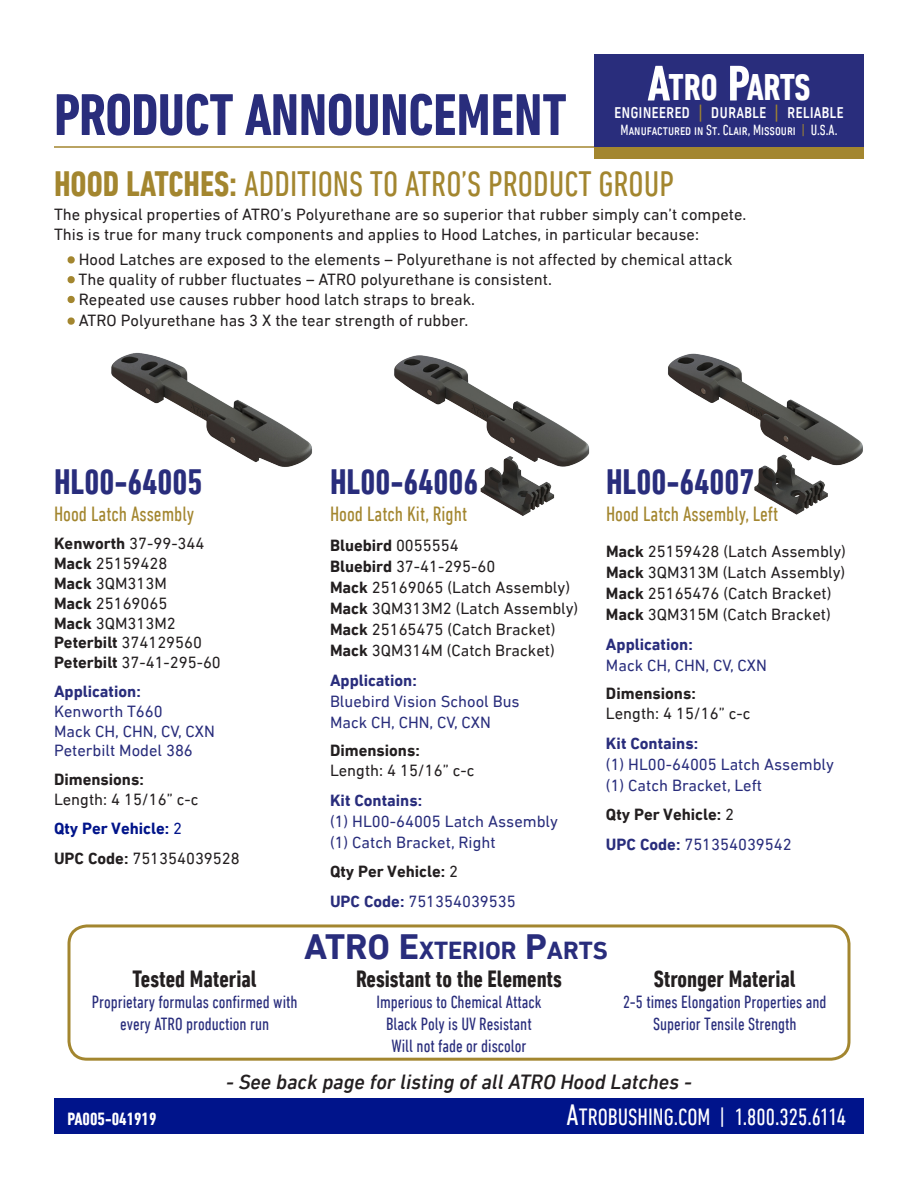
<style>
.page{position:relative;width:918px;height:1188px;background:#fff}
.page>*{position:absolute;margin:0;border:0;box-sizing:border-box;transform-origin:0 0}
.t1{font:700 condensed 60px "DIN Next LT Pro";letter-spacing:-.005em;color:#292d7c}
.t2{font:700 condensed 37.8px "DIN Next LT Pro";letter-spacing:-.005em;color:#fff}
.t3{font:condensed 36px "DIN Next LT Pro";color:#a3862f}
.t4{font:700 condensed 36px "DIN Next LT Pro";color:#292d7c}
.t5{font:700 25.2px "DIN Next LT Pro";color:#292d7c}
.t6{font:700 condensed 24px "DIN Next LT Pro";color:#231f20}
.t7{font:condensed 24px "DIN Next LT Pro";color:#fff}
.t8{font:condensed 21px "DIN Next LT Pro";color:#a3862f}
.t9{font:italic 500 21px "DIN Next LT Pro";color:#231f20}
.t10{font:condensed 21px "DIN Next LT Pro";color:#fff}
.t11{font:condensed 18px/21.6px "DIN Next LT Pro";color:#292d7c;text-align:center}
.t12{font:700 condensed 18px "DIN Next LT Pro";color:#fff}
.t13{font:16.5px "DIN Next LT Pro";color:#231f20}
.t14{font:16.5px "DIN Next LT Pro";color:#292d7c}
.t15{font:700 16.5px "DIN Next LT Pro";color:#231f20}
.t16{font:700 16.5px "DIN Next LT Pro";color:#292d7c}
.t17{font:700 16.5px "DIN Next LT Pro";color:#00148a}
.t18{font:condensed 15px "DIN Next LT Pro";color:#fff}
.s1{font-size:51px}
.s2{color:#a3862f}
.s3{font-weight:700}
.s4{font-weight:400}
.s5{font-size:36px}
.s6{font-size:30px}
</style>
<div class="page">
<div style="left:54px;top:1098px;width:810px;height:36px;background:#00148b"></div>
<hr style="left:54px;top:146px;width:810px;height:2px;background:#a3862f">
<div style="left:594px;top:54px;width:270px;height:93px;background:#292d7c"></div>
<div style="left:594px;top:147px;width:270px;height:12px;background:#a3862f"></div>
<svg style="left:67px;top:256px;width:8px;height:8px"></svg>
<svg style="left:67px;top:276px;width:8px;height:8px"></svg>
<svg style="left:67px;top:295px;width:8px;height:9px"></svg>
<svg style="left:67px;top:317px;width:8px;height:8px"></svg>
<div style="left:68px;top:924px;width:782px;height:137px;border:3px solid #a3862f;border-radius:18px"></div>
<img style="left:111px;top:352px;width:201px;height:115px">
<img style="left:394px;top:355px;width:196px;height:161px">
<img style="left:668px;top:353px;width:195px;height:162px">
<p class="t1" style="left:54px;top:81px;width:514px">PRODUCT ANNOUNCEMENT</p>
<p class="t2" style="left:647px;top:66px;width:165px"><span class="s1">A</span>TRO <span class="s1">P</span>ARTS</p>
<p class="t10" style="left:614px;top:100px;width:231px">engineered <span class="s2">|</span> durable <span class="s2">|</span> reliable</p>
<p class="t18" style="left:621px;top:121px;width:218px">Manufactured in St. Clair, Missouri <span class="s2">|</span> U.S.A.</p>
<p class="t3" style="left:54px;top:163px;width:622px"><span class="s3">HOOD LATCHES:</span> ADDITIONS TO ATRO’S PRODUCT GROUP</p>
<p class="t13" style="left:54px;top:205px;width:694px">The physical properties of ATRO’s Polyurethane are so superior that rubber simply can’t compete.</p>
<p class="t13" style="left:54px;top:225px;width:647px">This is true for many truck components and applies to Hood Latches, in particular because:</p>
<p class="t13" style="left:68px;top:250px;width:667px"><span class="s2">•</span> Hood Latches are exposed to the elements – Polyurethane is not affected by chemical attack</p>
<p class="t13" style="left:68px;top:270px;width:486px"><span class="s2">•</span> The quality of rubber fluctuates – ATRO polyurethane is consistent.</p>
<p class="t13" style="left:68px;top:289px;width:409px"><span class="s2">•</span> Repeated use causes rubber hood latch straps to break.</p>
<p class="t13" style="left:68px;top:311px;width:402px"><span class="s2">•</span> ATRO Polyurethane has 3 X the tear strength of rubber.</p>
<p class="t4" style="left:54px;top:461px;width:150px">HL00-64005</p>
<p class="t8" style="left:54px;top:502px;width:142px">Hood Latch Assembly</p>
<p class="t13" style="left:54px;top:534px;width:152px"><span class="s3">Kenworth</span> 37-99-344</p>
<p class="t13" style="left:54px;top:554px;width:115px"><span class="s3">Mack</span> 25159428</p>
<p class="t13" style="left:54px;top:574px;width:114px"><span class="s3">Mack</span> 3QM313M</p>
<p class="t13" style="left:54px;top:594px;width:115px"><span class="s3">Mack</span> 25169065</p>
<p class="t13" style="left:54px;top:613px;width:123px"><span class="s3">Mack</span> 3QM313M2</p>
<p class="t15" style="left:54px;top:633px;width:150px">Peterbilt <span class="s4">374129560</span></p>
<p class="t13" style="left:54px;top:653px;width:168px"><span class="s3">Peterbilt</span> 37-41-295-60</p>
<p class="t16" style="left:54px;top:682px;width:88px">Application:</p>
<p class="t14" style="left:54px;top:702px;width:110px">Kenworth T660</p>
<p class="t14" style="left:54px;top:721px;width:162px">Mack CH, CHN, CV, CXN</p>
<p class="t14" style="left:54px;top:741px;width:140px">Peterbilt Model 386</p>
<p class="t15" style="left:54px;top:770px;width:91px">Dimensions:</p>
<p class="t13" style="left:54px;top:790px;width:146px">Length: 4 15/16” c-c</p>
<p class="t17" style="left:54px;top:818px;width:130px">Qty Per Vehicle: <span class="s4">2</span></p>
<p class="t13" style="left:54px;top:849px;width:187px"><span class="s3">UPC Code:</span> 751354039528</p>
<p class="t4" style="left:330px;top:461px;width:150px">HL00-64006</p>
<p class="t8" style="left:330px;top:502px;width:139px">Hood Latch Kit, Right</p>
<p class="t15" style="left:330px;top:535px;width:130px">Bluebird <span class="s4">0055554</span></p>
<p class="t13" style="left:330px;top:556px;width:167px"><span class="s3">Bluebird</span> 37-41-295-60</p>
<p class="t13" style="left:330px;top:577px;width:242px"><span class="s3">Mack</span> 25169065 (Latch Assembly)</p>
<p class="t13" style="left:330px;top:598px;width:250px"><span class="s3">Mack</span> 3QM313M2 (Latch Assembly)</p>
<p class="t13" style="left:330px;top:619px;width:227px"><span class="s3">Mack</span> 25165475 (Catch Bracket)</p>
<p class="t13" style="left:330px;top:640px;width:226px"><span class="s3">Mack</span> 3QM314M (Catch Bracket)</p>
<p class="t16" style="left:330px;top:670px;width:88px">Application:</p>
<p class="t14" style="left:330px;top:691px;width:191px">Bluebird Vision School Bus</p>
<p class="t14" style="left:330px;top:712px;width:162px">Mack CH, CHN, CV, CXN</p>
<p class="t15" style="left:330px;top:741px;width:91px">Dimensions:</p>
<p class="t13" style="left:330px;top:761px;width:146px">Length: 4 15/16” c-c</p>
<p class="t16" style="left:330px;top:791px;width:94px">Kit Contains:</p>
<p class="t14" style="left:330px;top:812px;width:229px">(1) HL00-64005 Latch Assembly</p>
<p class="t14" style="left:330px;top:833px;width:167px">(1) Catch Bracket, Right</p>
<p class="t15" style="left:330px;top:862px;width:130px">Qty Per Vehicle: <span class="s4">2</span></p>
<p class="t14" style="left:330px;top:892px;width:187px"><span class="s3">UPC Code:</span> 751354039535</p>
<p class="t4" style="left:606px;top:461px;width:150px">HL00-64007</p>
<p class="t8" style="left:606px;top:502px;width:174px">Hood Latch Assembly, Left</p>
<p class="t13" style="left:606px;top:541px;width:242px"><span class="s3">Mack</span> 25159428 (Latch Assembly)</p>
<p class="t13" style="left:606px;top:562px;width:241px"><span class="s3">Mack</span> 3QM313M (Latch Assembly)</p>
<p class="t13" style="left:606px;top:583px;width:227px"><span class="s3">Mack</span> 25165476 (Catch Bracket)</p>
<p class="t13" style="left:606px;top:604px;width:226px"><span class="s3">Mack</span> 3QM315M (Catch Bracket)</p>
<p class="t16" style="left:606px;top:634px;width:88px">Application:</p>
<p class="t14" style="left:606px;top:655px;width:162px">Mack CH, CHN, CV, CXN</p>
<p class="t15" style="left:606px;top:684px;width:91px">Dimensions:</p>
<p class="t13" style="left:606px;top:704px;width:146px">Length: 4 15/16” c-c</p>
<p class="t16" style="left:606px;top:734px;width:94px">Kit Contains:</p>
<p class="t14" style="left:606px;top:755px;width:229px">(1) HL00-64005 Latch Assembly</p>
<p class="t14" style="left:606px;top:776px;width:158px">(1) Catch Bracket, Left</p>
<p class="t15" style="left:606px;top:805px;width:130px">Qty Per Vehicle: <span class="s4">2</span></p>
<p class="t14" style="left:606px;top:835px;width:187px"><span class="s3">UPC Code:</span> 751354039542</p>
<p class="t5" style="left:304px;top:936px;width:305px"><span class="s5">ATRO E</span>XTERIOR <span class="s5">P</span>ARTS</p>
<p class="t6" style="left:356px;top:965px;width:207px">Resistant to the Elements</p>
<p class="t11" style="left:377px;top:991px;width:166px">Imperious to Chemical Attack</p>
<p class="t11" style="left:386px;top:1013px;width:147px">Black Poly is UV Resistant</p>
<p class="t11" style="left:391px;top:1035px;width:137px">Will not fade or discolor</p>
<p class="t6" style="left:133px;top:965px;width:126px">Tested Material</p>
<p class="t11" style="left:92px;top:991px;width:207px">Proprietary formulas confirmed with every ATRO production run</p>
<p class="t6" style="left:654px;top:965px;width:144px">Stronger Material</p>
<p class="t11" style="left:623px;top:991px;width:205px">2-5 times Elongation Properties and<br>Superior Tensile Strength</p>
<p class="t9" style="left:226px;top:1070px;width:467px">- See back page for listing of all ATRO Hood Latches -</p>
<p class="t12" style="left:68px;top:1109px;width:91px">PA005-041919</p>
<p class="t7" style="left:567px;top:1103px;width:281px"><span class="s6">A</span>TROBUSHING.COM | 1.800.325.6114</p>
</div>
